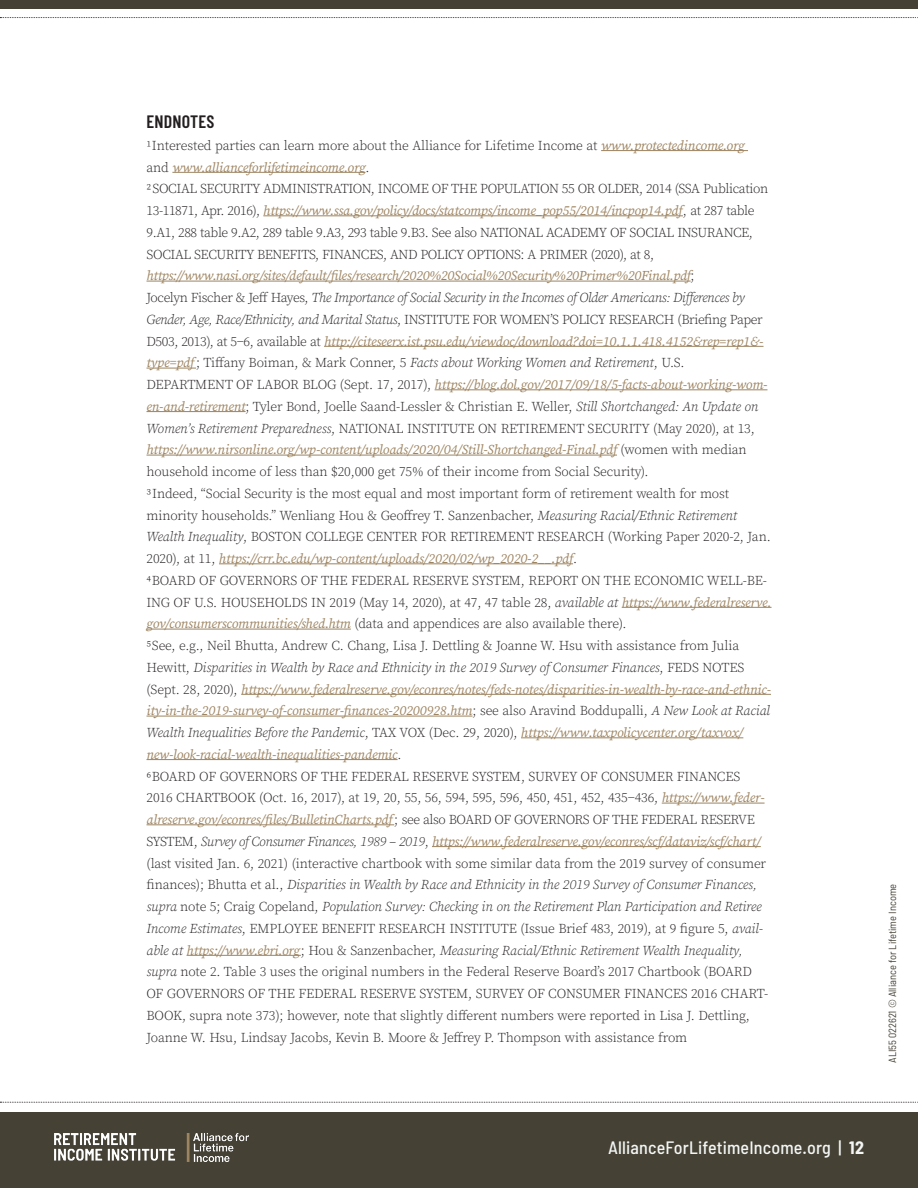
<style>
.page{position:relative;width:918px;height:1188px;background:#fff}
.page>*{position:absolute;margin:0;border:0;box-sizing:border-box;transform-origin:0 0}
.t1{font:500 semi-condensed 18px "Barlow";letter-spacing:.01em;color:#f3f6f4}
.Paragraph_Style_1{font:600 18px "Barlow Condensed";letter-spacing:.01em;color:#231f20}
.Paragraph_Style_1-2{font:300 13.5px/21.8px "Source Serif Pro";letter-spacing:-.01em;color:#231f20}
.Paragraph_Style_1-3{font:300 13.5px/21.8px "Source Serif Pro";letter-spacing:-.03em;color:#231f20}
.Paragraph_Style_1-4{font:italic 13.5px/21.8px "Source Serif Pro";letter-spacing:-.01em;color:#9d8461}
.t2{font:semi-condensed 10.5px "Barlow";color:#454135}
.s1{font-weight:400;font-style:italic;color:#9d8461}
.s2{font-style:italic}
.s3{font-weight:300;font-style:normal;color:#231f20}
.s4{font-weight:300;color:#231f20}
.s5{font-weight:700}
</style>
<div class="page">
<div style="left:0;top:1112px;width:918px;height:76px;background:#454135"></div>
<svg style="left:0;top:1102px;width:918px;height:1px"></svg>
<svg style="left:0;top:17px;width:918px;height:1px"></svg>
<div style="left:0;top:0;width:918px;height:9px;background:#454135"></div>
<img style="left:54px;top:1134px;width:195px;height:27px">
<hr style="left:601px;top:150px;width:147px;height:1px;background:#9d8461">
<hr style="left:172px;top:172px;width:193px;height:1px;background:#9d8461">
<hr style="left:263px;top:215px;width:420px;height:1px;background:#9d8461">
<hr style="left:147px;top:281px;width:544px;height:1px;background:#9d8461">
<hr style="left:324px;top:346px;width:440px;height:1px;background:#9d8461">
<hr style="left:147px;top:368px;width:49px;height:1px;background:#9d8461">
<hr style="left:435px;top:389px;width:333px;height:1px;background:#9d8461">
<hr style="left:147px;top:411px;width:99px;height:1px;background:#9d8461">
<hr style="left:147px;top:455px;width:470px;height:1px;background:#9d8461">
<hr style="left:219px;top:563px;width:354px;height:1px;background:#9d8461">
<hr style="left:622px;top:607px;width:150px;height:1px;background:#9d8461">
<hr style="left:147px;top:629px;width:204px;height:1px;background:#9d8461">
<hr style="left:241px;top:694px;width:530px;height:1px;background:#9d8461">
<hr style="left:147px;top:716px;width:326px;height:1px;background:#9d8461">
<hr style="left:521px;top:737px;width:222px;height:1px;background:#9d8461">
<hr style="left:147px;top:759px;width:251px;height:1px;background:#9d8461">
<hr style="left:662px;top:803px;width:103px;height:1px;background:#9d8461">
<hr style="left:147px;top:824px;width:247px;height:1px;background:#9d8461">
<hr style="left:432px;top:846px;width:329px;height:1px;background:#9d8461">
<hr style="left:187px;top:955px;width:114px;height:1px;background:#9d8461">
<p class="Paragraph_Style_1" style="left:147px;top:110px;width:69px">ENDNOTES</p>
<p class="Paragraph_Style_1-2" style="left:147px;top:135px;width:600px">1Interested parties can learn more about the Alliance for Lifetime Income at <span class="s1">www.protectedincome.org </span>and <span class="s1">www.allianceforlifetimeincome.org</span>.</p>
<p class="Paragraph_Style_1-3" style="left:147px;top:178px;width:623px">2SOCIAL SECURITY ADMINISTRATION, INCOME OF THE POPULATION 55 OR OLDER, 2014 (SSA Publication 13-11871, Apr. 2016), <span class="s1">https://www.ssa.gov/policy/docs/statcomps/income_pop55/2014/incpop14.pdf</span>, at 287 table 9.A1, 288 table 9.A2, 289 table 9.A3, 293 table 9.B3. See also NATIONAL ACADEMY OF SOCIAL INSURANCE, SOCIAL SECURITY BENEFITS, FINANCES, AND POLICY OPTIONS: A PRIMER (2020), at 8, <span class="s1">https://www.nasi.org/sites/default/files/research/2020%20Social%20Security%20Primer%20Final.pdf</span>;<br>Jocelyn Fischer &amp; Jeff Hayes, <span class="s2">The Importance of Social Security in the Incomes of Older Americans: Differences by Gender, Age, Race/Ethnicity, and Marital Status</span>, INSTITUTE FOR WOMEN’S POLICY RESEARCH (Briefing Paper D503, 2013), at 5−6, available at <span class="s1">http://citeseerx.ist.psu.edu/viewdoc/download?doi=10.1.1.418.4152&amp;rep=rep1&amp;- type=pdf</span>; Tiffany Boiman, &amp; Mark Conner, 5 <span class="s2">Facts about Working Women and Retirement</span>, U.S.<br>DEPARTMENT OF LABOR BLOG (Sept. 17, 2017), <span class="s1">https://blog.dol.gov/2017/09/18/5-facts-about-working-wom&shy;en-and-retirement</span>; Tyler Bond, Joelle Saand-Lessler &amp; Christian E. Weller, <span class="s2">Still Shortchanged: An Update on Women’s Retirement Preparedness</span>, NATIONAL INSTITUTE ON RETIREMENT SECURITY (May 2020), at 13, <span class="s1">https://www.nirsonline.org/wp-content/uploads/2020/04/Still-Shortchanged-Final.pdf</span> (women with median household income of less than $20,000 get 75% of their income from Social Security).</p>
<p class="Paragraph_Style_1-2" style="left:147px;top:483px;width:626px">3Indeed, “Social Security is the most equal and most important form of retirement wealth for most minority households.” Wenliang Hou &amp; Geoffrey T. Sanzenbacher, <span class="s2">Measuring Racial/Ethnic Retirement Wealth Inequality</span>, BOSTON COLLEGE CENTER FOR RETIREMENT RESEARCH (Working Paper 2020-2, Jan.<br>2020), at 11, <span class="s1">https://crr.bc.edu/wp-content/uploads/2020/02/wp_2020-2__.pdf</span>.</p>
<p class="Paragraph_Style_1-2" style="left:147px;top:570px;width:627px">4BOARD OF GOVERNORS OF THE FEDERAL RESERVE SYSTEM, REPORT ON THE ECONOMIC WELL-BE-<br>ING OF U.S. HOUSEHOLDS IN 2019 (May 14, 2020), at 47, 47 table 28, <span class="s2">available at</span> <span class="s1">https://www.federalreserve. gov/consumerscommunities/shed.htm</span> (data and appendices are also available there).</p>
<p class="Paragraph_Style_1-4" style="left:147px;top:635px;width:626px"><span class="s3">5See, e.g., Neil Bhutta, Andrew C. Chang, Lisa J. Dettling &amp; Joanne W. Hsu with assistance from Julia Hewitt,</span> <span class="s4">Disparities in Wealth by Race and Ethnicity in the 2019 Survey of Consumer Finances</span><span class="s3">, FEDS NOTES (Sept. 28, 2020),</span> https://www.federalreserve.gov/econres/notes/feds-notes/disparities-in-wealth-by-race-and-ethnic&shy;ity-in-the-2019-survey-of-consumer-finances-20200928.htm<span class="s3">; see also Aravind Boddupalli,</span> <span class="s4">A New Look at Racial Wealth Inequalities Before the Pandemic</span><span class="s3">, TAX VOX (Dec. 29, 2020),</span> https://www.taxpolicycenter.org/taxvox/ new-look-racial-wealth-inequalities-pandemic<span class="s3">.</span></p>
<p class="Paragraph_Style_1-2" style="left:147px;top:765px;width:623px">6BOARD OF GOVERNORS OF THE FEDERAL RESERVE SYSTEM, SURVEY OF CONSUMER FINANCES 2016 CHARTBOOK (Oct. 16, 2017), at 19, 20, 55, 56, 594, 595, 596, 450, 451, 452, 435−436, <span class="s1">https://www.feder&shy;alreserve.gov/econres/files/BulletinCharts.pdf</span>; see also BOARD OF GOVERNORS OF THE FEDERAL RESERVE SYSTEM, <span class="s2">Survey of Consumer Finances, 1989 – 2019</span>, <span class="s1">https://www.federalreserve.gov/econres/scf/dataviz/scf/chart/ </span>(last visited Jan. 6, 2021) (interactive chartbook with some similar data from the 2019 survey of consumer finances); Bhutta et al., <span class="s2">Disparities in Wealth by Race and Ethnicity in the 2019 Survey of Consumer Finances, supra</span> note 5; Craig Copeland, <span class="s2">Population Survey: Checking in on the Retirement Plan Participation and Retiree Income Estimates</span>, EMPLOYEE BENEFIT RESEARCH INSTITUTE (Issue Brief 483, 2019), at 9 figure 5, <span class="s2">avail&shy;able at</span> <span class="s1">https://www.ebri.org</span>; Hou &amp; Sanzenbacher, <span class="s2">Measuring Racial/Ethnic Retirement Wealth Inequality, supra</span> note 2. Table 3 uses the original numbers in the Federal Reserve Board’s 2017 Chartbook (BOARD OF GOVERNORS OF THE FEDERAL RESERVE SYSTEM, SURVEY OF CONSUMER FINANCES 2016 CHART-BOOK, supra note 373); however, note that slightly different numbers were reported in Lisa J. Dettling, Joanne W. Hsu, Lindsay Jacobs, Kevin B. Moore &amp; Jeffrey P. Thompson with assistance from</p>
<p class="t2" style="left:886px;top:1063px;width:181px;rotate:-90deg">ALI55 022621 © Alliance for Lifetime Income</p>
<h1 class="t1" style="left:608px;top:1136px;width:257px">AllianceForLifetimeIncome.org | <span class="s5">12</span></h1>
</div>
